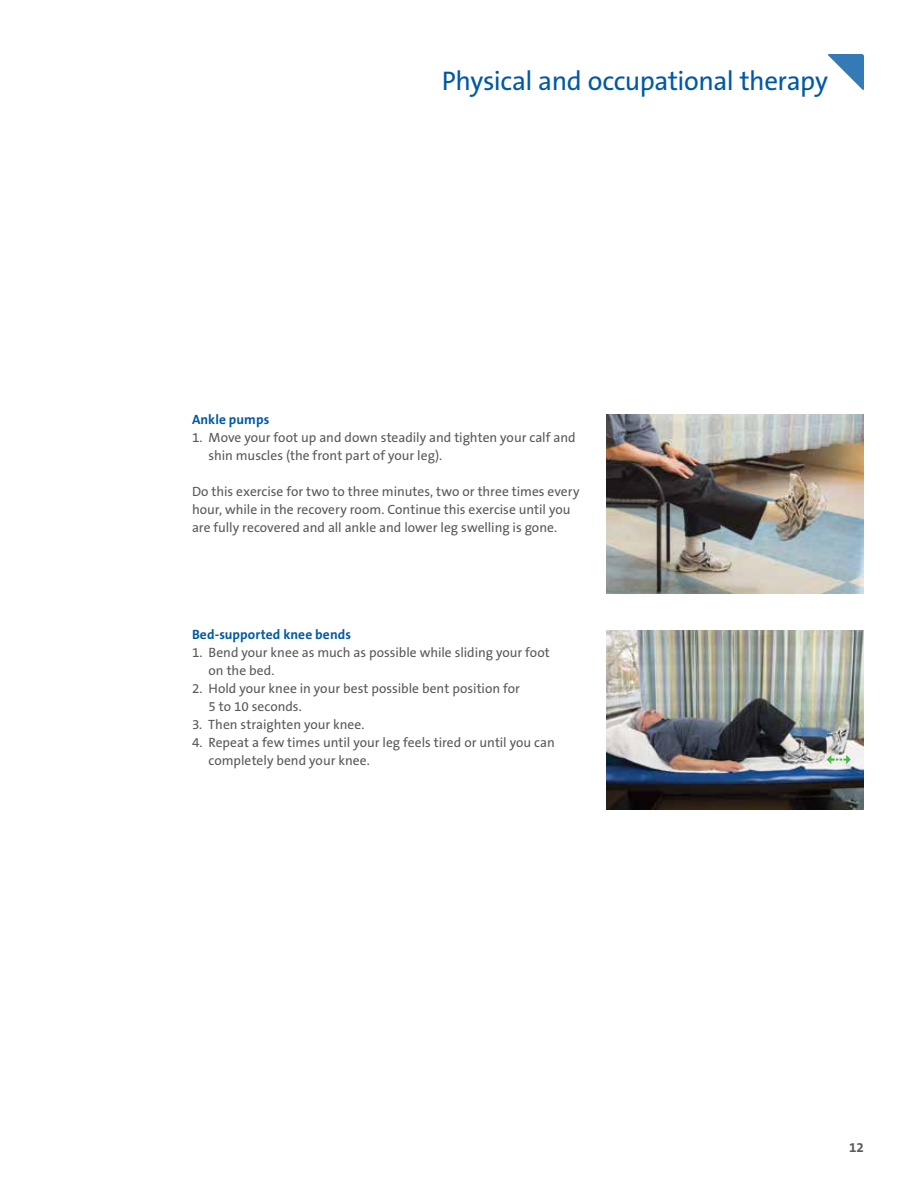
<style>
.page{position:relative;width:918px;height:1188px;background:#fff}
.page>*{position:absolute;margin:0;border:0;box-sizing:border-box;transform-origin:0 0}
.t1{font:27px "The Sans B W5 Plain";letter-spacing:-.015em;color:#0059a5}
.t2{font:13.5px/18px "The Sans B W5 Plain";color:#58595b}
.t3{font:700 13.5px "The Sans B W7";letter-spacing:.005em;color:#0059a5}
.t4{font:700 13.5px "The Sans B W7";color:#58595b}
</style>
<div class="page">
<img style="left:606px;top:414px;width:258px;height:180px">
<img style="left:606px;top:630px;width:258px;height:180px">
<svg style="left:827px;top:755px;width:24px;height:9px"></svg>
<svg style="left:828px;top:54px;width:36px;height:36px"></svg>
<h1 class="t1" style="left:442px;top:64px;width:387px">Physical and occupational therapy</h1>
<p class="t3" style="left:192px;top:411px;width:79px">Ankle pumps</p>
<p class="t2" style="left:209px;top:429px;width:369px;text-indent:-17px">1. Move your foot up and down steadily and tighten your calf and shin muscles (the front part of your leg).</p>
<p class="t2" style="left:192px;top:483px;width:389px">Do this exercise for two to three minutes, two or three times every hour, while in the recovery room. Continue this exercise until you are fully recovered and all ankle and lower leg swelling is gone.</p>
<p class="t3" style="left:192px;top:625px;width:161px">Bed-supported knee bends</p>
<p class="t2" style="left:209px;top:643px;width:343px;text-indent:-17px">1. Bend your knee as much as possible while sliding your foot on the bed.</p>
<p class="t2" style="left:208px;top:679px;width:313px;text-indent:-16px">2. Hold your knee in your best possible bent position for<br>5 to 10 seconds.</p>
<p class="t2" style="left:192px;top:715px;width:174px">3. Then straighten your knee.</p>
<p class="t2" style="left:209px;top:733px;width:348px;text-indent:-17px">4. Repeat a few times until your leg feels tired or until you can completely bend your knee.</p>
<p class="t4" style="left:849px;top:1139px;width:16px">12</p>
</div>
